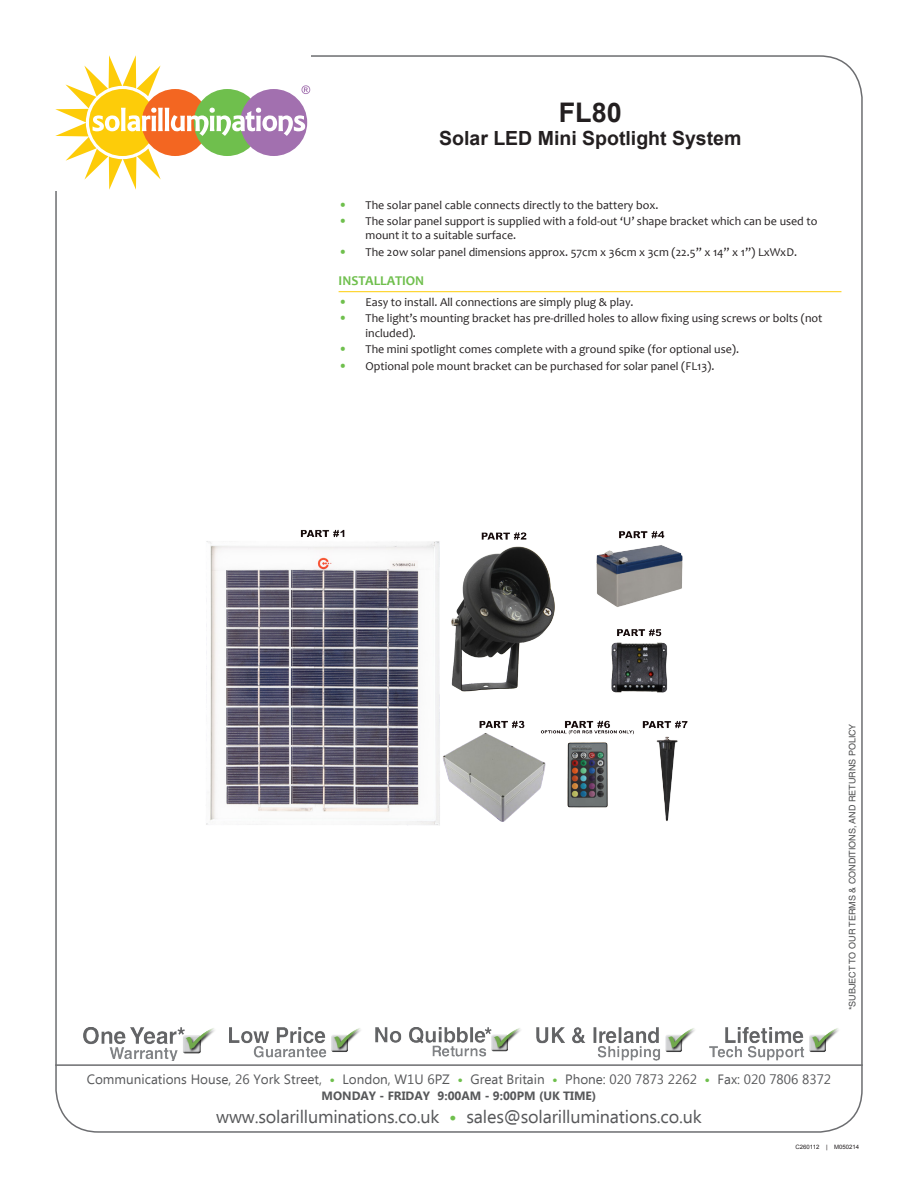
<style>
.page{position:relative;width:918px;height:1188px;background:#fff}
.page>*{position:absolute;margin:0;border:0;box-sizing:border-box;transform-origin:0 0}
.Product_Name{font:700 27px "Arial";color:#231f20}
.Product_Name-2{font:700 19.5px "Arial";color:#231f20}
.t1{font:18px "Ebrima";letter-spacing:-.01em;color:#57585a}
.t2{font:13.5px "Ebrima";color:#57585a}
.Title_Division{font:700 13.5px "Candara";color:#6fbf4d}
.t3{font:12px/14.4px "Candara";color:#231f20}
.t4{font:700 12px "Ebrima";color:#57585a}
.t5{font:9px "Helvetica LT Std";color:#4b4c4d}
.t6{font:6px "Arial";color:#231f20}
.s1{font-weight:700;font-size:13.5px;color:#6fbf4d}
.s2{font-weight:700;color:#6fbf4d}
</style>
<div class="page">
<hr style="left:55px;top:1064px;width:808px;height:2px;background:#6c6d70">
<svg style="left:55px;top:55px;width:255px;height:135px"></svg>
<img style="left:710px;top:1028px;width:129px;height:32px">
<img style="left:230px;top:1028px;width:131px;height:30px">
<img style="left:376px;top:1028px;width:145px;height:29px">
<img style="left:83px;top:1028px;width:132px;height:32px">
<img style="left:536px;top:1028px;width:159px;height:32px">
<hr style="left:339px;top:291px;width:502px;height:1px;background:#fecd08">
<img style="left:206px;top:529px;width:482px;height:296px">
<p class="Product_Name" style="left:559px;top:94px;width:65px">FL80</p>
<p class="Product_Name-2" style="left:439px;top:126px;width:304px">Solar LED Mini Spotlight System</p>
<p class="t3" style="left:339px;top:197px;width:322px"><span class="s1">•</span> The solar panel cable connects directly to the battery box.</p>
<p class="t3" style="left:366px;top:214px;width:453px;text-indent:-27px"><span class="s1">•</span> The solar panel support is supplied with a fold-out ‘U’ shape bracket which can be used to mount it to a suitable surface.</p>
<p class="t3" style="left:339px;top:245px;width:460px"><span class="s1">•</span> The 20w solar panel dimensions approx. 57cm x 36cm x 3cm (22.5” x 14” x 1”) LxWxD.</p>
<p class="Title_Division" style="left:339px;top:272px;width:87px">INSTALLATION</p>
<p class="t3" style="left:339px;top:295px;width:297px"><span class="s1">•</span> Easy to install. All connections are simply plug &amp; play.</p>
<p class="t3" style="left:366px;top:311px;width:459px;text-indent:-27px"><span class="s1">•</span> The light’s mounting bracket has pre-drilled holes to allow fixing using screws or bolts (not included).</p>
<p class="t3" style="left:339px;top:342px;width:402px"><span class="s1">•</span> The mini spotlight comes complete with a ground spike (for optional use).</p>
<p class="t3" style="left:339px;top:358px;width:377px"><span class="s1">•</span> Optional pole mount bracket can be purchased for solar panel (FL13).</p>
<p class="t5" style="left:847px;top:1010px;width:288px;rotate:-90deg">*SUBJECT TO OUR TERMS &amp; CONDITIONS, AND RETURNS POLICY</p>
<p class="t2" style="left:87px;top:1069px;width:746px">Communications House, 26 York Street, <span class="s2">•</span> London, W1U 6PZ <span class="s2">•</span> Great Britain <span class="s2">•</span> Phone: 020 7873 2262 <span class="s2">•</span> Fax: 020 7806 8372</p>
<p class="t4" style="left:322px;top:1087px;width:276px">MONDAY - FRIDAY 9:00AM - 9:00PM (UK TIME)</p>
<h3 class="t1" style="left:216px;top:1103px;width:487px">www.solarilluminations.co.uk <span class="s2">•</span> sales@solarilluminations.co.uk</h3>
<p class="t6" style="left:795px;top:1143px;width:65px">C260112 | M050214</p>
</div>
